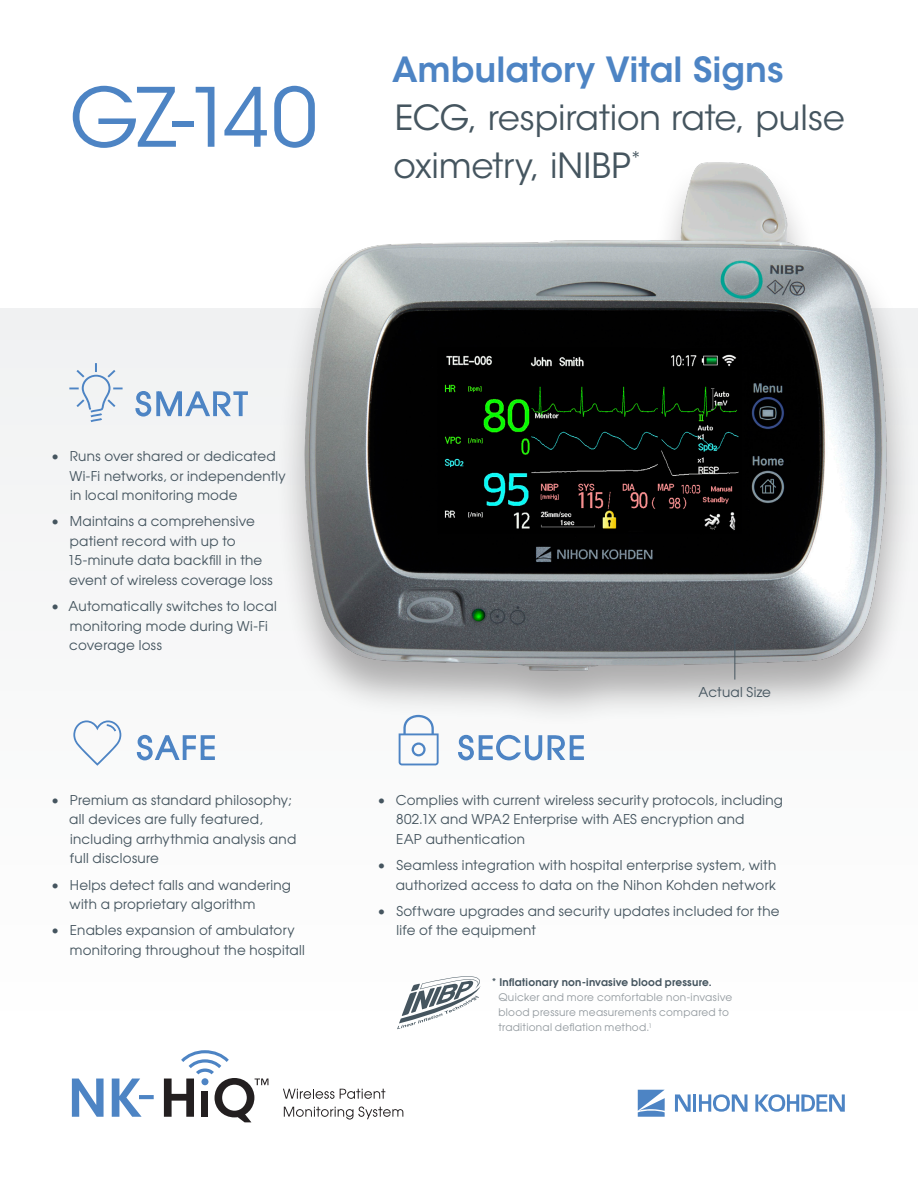
<style>
.page{position:relative;width:918px;height:1188px;background:#fff}
.page>*{position:absolute;margin:0;border:0;box-sizing:border-box;transform-origin:0 0}
.Large_Headline_Copy{font:81px "ITC Avant Garde Std";color:#4d84c4}
.t1{font:600 51.6px "ITC Avant Garde Std";color:#4d84c4}
.Large_Headline_Copy-2{font:34.5px/48px "ITC Avant Garde Std";letter-spacing:-.005em;color:#45555f}
.t2{font:13.5px/19.5px "Avant Garde";letter-spacing:.02em;color:#45555f}
.t3{font:10.5px/15px "Avant Garde";letter-spacing:.025em;color:#959ca1}
.s1{font-weight:600;color:#4d84c4}
.s2{color:#231f20}
.s3{font-size:51.3px;color:#231f20}
.s4{font-weight:600;color:#45555f}
</style>
<div class="page">
<div style="left:0;top:308px;width:918px;height:728px;background:#fafbfb"></div>
<div style="left:276px;top:161px;width:641px;height:566px;background:#231f20;opacity:.35"></div>
<img style="left:305px;top:161px;width:581px;height:519px">
<hr style="left:734px;top:639px;width:1px;height:41px;background:#45555f">
<svg style="left:397px;top:976px;width:84px;height:53px"></svg>
<svg style="left:675px;top:1094px;width:16px;height:18px"></svg>
<hr style="left:693px;top:1094px;width:3px;height:18px;background:#4d84c4">
<svg style="left:638px;top:1090px;width:27px;height:27px"></svg>
<svg style="left:699px;top:1094px;width:48px;height:18px"></svg>
<svg style="left:755px;top:1094px;width:90px;height:18px"></svg>
<svg style="left:73px;top:720px;width:48px;height:46px"></svg>
<svg style="left:136px;top:734px;width:79px;height:27px"></svg>
<svg style="left:399px;top:715px;width:40px;height:50px"></svg>
<div style="left:412px;top:742px;width:14px;height:14px;border:2px solid #4d84c4;border-radius:50%"></div>
<svg style="left:458px;top:734px;width:126px;height:27px"></svg>
<svg style="left:135px;top:391px;width:113px;height:26px"></svg>
<svg style="left:69px;top:363px;width:54px;height:59px"></svg>
<svg style="left:283px;top:1089px;width:102px;height:10px"></svg>
<svg style="left:284px;top:1107px;width:119px;height:13px"></svg>
<hr style="left:139px;top:1095px;width:15px;height:4px;background:#4d84c4">
<svg style="left:235px;top:1110px;width:16px;height:12px"></svg>
<svg style="left:255px;top:1079px;width:13px;height:6px"></svg>
<div style="left:202px;top:1091px;width:6px;height:26px;background:#231f20"></div>
<div style="left:201px;top:1078px;width:7px;height:7px;background:#4d84c4;border-radius:50%"></div>
<svg style="left:181px;top:1050px;width:48px;height:25px"></svg>
<p class="Large_Headline_Copy" style="left:70px;top:68px;width:250px">GZ-140</p>
<p class="Large_Headline_Copy-2" style="left:392px;top:46px;width:454px"><span class="s1">Ambulatory Vital Signs<br></span>ECG, respiration rate, pulse oximetry, iNIBP<sup>*</sup></p>
<p class="t2" style="left:70px;top:446px;width:218px;text-indent:-18px">• Runs over shared or dedicated<br>Wi-Fi networks, or independently in local monitoring mode</p>
<p class="t2" style="left:68px;top:511px;width:207px;text-indent:-16px">• Maintains a comprehensive patient record with up to<br>15-minute data backfill in the event of wireless coverage loss</p>
<p class="t2" style="left:69px;top:596px;width:209px;text-indent:-18px">• Automatically switches to local monitoring mode during Wi-Fi coverage loss</p>
<p class="t2" style="left:69px;top:790px;width:228px;text-indent:-18px">• Premium as standard philosophy; all devices are fully featured, including arrhythmia analysis and full disclosure</p>
<p class="t2" style="left:70px;top:875px;width:223px;text-indent:-18px">• Helps detect falls and wandering with a proprietary algorithm</p>
<p class="t2" style="left:70px;top:921px;width:236px;text-indent:-19px">• Enables expansion of ambulatory monitoring throughout the hospitall</p>
<h2 class="t1" style="left:68px;top:1065px;width:190px">NK<span class="s2">H</span><span class="s3">O</span></h2>
<p class="t2" style="left:699px;top:682px;width:74px">Actual Size</p>
<p class="t2" style="left:396px;top:790px;width:388px;text-indent:-19px">• Complies with current wireless security protocols, including<br>802.1X and WPA2 Enterprise with AES encryption and<br>EAP authentication</p>
<p class="t2" style="left:378px;top:855px;width:400px;text-align:right">• Seamless integration with hospital enterprise system, with authorized access to data on the Nihon Kohden network</p>
<p class="t2" style="left:397px;top:901px;width:385px;text-indent:-19px">• Software upgrades and security updates included for the life of the equipment</p>
<p class="t3" style="left:498px;top:975px;width:235px;text-indent:-7px"><span class="s4">* Inflationary non-invasive blood pressure.<br></span>Quicker and more comfortable non-invasive blood pressure measurements compared to traditional deflation method.<sup>1</sup></p>
</div>
